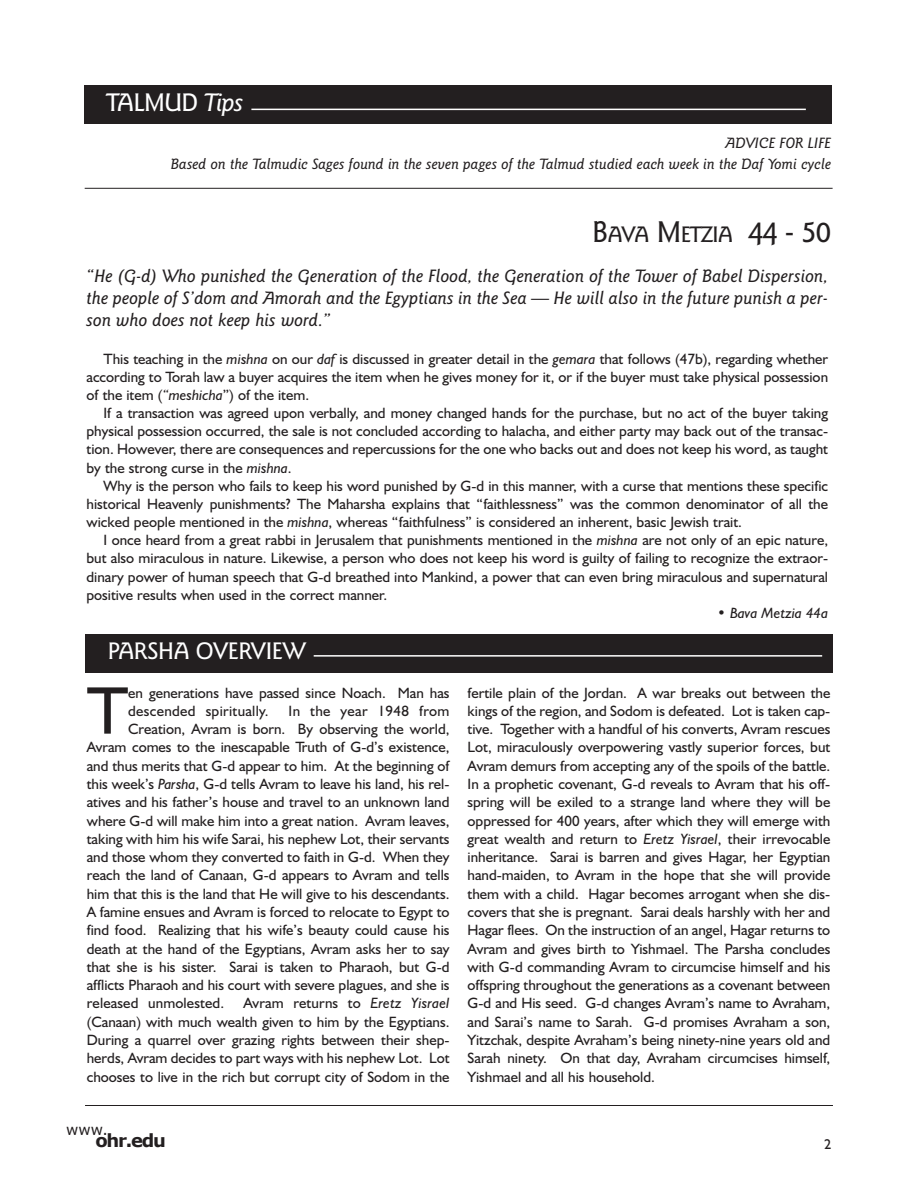
<style>
.page{position:relative;width:918px;height:1188px;background:#fff}
.page>*{position:absolute;margin:0;border:0;box-sizing:border-box;transform-origin:0 0}
.t1{font:67.65px "Humanist 521 BT";color:#231f20}
.t2{font:500 25.5px "Goudy Sans IT Cby BT";letter-spacing:-.04em;color:#fff}
.t3{font:500 24px "Goudy Sans IT Cby BT";letter-spacing:-.025em;color:#fff}
.t4{font:500 22.5px "Goudy Sans IT Cby BT";letter-spacing:-.035em;color:#231f20}
.t5{font:italic 500 18px/21.8px "Goudy Sans IT Cby BT";color:#231f20;text-align:justify}
.t6{font:700 18px "Verdana";letter-spacing:-.07em;color:#231f20}
.t7{font:15px/18.3px "Humanist 521 BT";color:#231f20;text-align:justify}
.t8{font:italic 500 15px/21px "Goudy Sans IT Cby BT";color:#231f20;text-align:right}
.t9{font:15px "Humanist 521 BT";letter-spacing:.02em;color:#231f20}
.t10{font:italic 15px "Humanist 521 BT";color:#231f20}
.t11{font:15px "Verdana";color:#231f20}
.t12{font:14.25px "Humanist 521 BT";color:#231f20}
.s1{font-style:italic}
.s2{font-size:30px}
</style>
<div class="page">
<hr style="left:85px;top:1105px;width:748px;height:1px;background:#231f20">
<div style="left:84px;top:85px;width:748px;height:38px;background:#231f20"></div>
<hr style="left:251px;top:109px;width:555px;height:1px;background:#fff">
<hr style="left:85px;top:188px;width:748px;height:1px;background:#231f20">
<div style="left:85px;top:634px;width:748px;height:38px;background:#231f20"></div>
<hr style="left:314px;top:655px;width:508px;height:2px;background:#fff">
<h2 class="t2" style="left:106px;top:87px;width:139px">TALMUD <span class="s1">Tips</span></h2>
<p class="t8" style="left:171px;top:132px;width:662px">ADVICE FOR LIFE<br>Based on the Talmudic Sages found in the seven pages of the Talmud studied each week in the Daf Yomi cycle</p>
<h3 class="t4" style="left:592px;top:221px;width:241px"><span class="s2">B</span>AVA <span class="s2">M</span>ETZIA <span class="s2">44 - 50</span></h3>
<p class="t5" style="left:87px;top:265px;width:743px">“He (G-d) Who punished the Generation of the Flood, the Generation of the Tower of Babel Dispersion, the people of S’dom and Amorah and the Egyptians in the Sea — He will also in the future punish a per&shy;son who does not keep his word.”</p>
<p class="t7" style="left:87px;top:349px;width:743px;text-indent:17px">This teaching in the <span class="s1">mishna</span> on our <span class="s1">daf</span> is discussed in greater detail in the <span class="s1">gemara</span> that follows (47b), regarding whether according to Torah law a buyer acquires the item when he gives money for it, or if the buyer must take physical possession of the item (<span class="s1">“meshicha</span>”) of the item.</p>
<p class="t7" style="left:87px;top:404px;width:743px;text-indent:17px">If a transaction was agreed upon verbally, and money changed hands for the purchase, but no act of the buyer taking physical possession occurred, the sale is not concluded according to halacha, and either party may back out of the transac&shy;tion. However, there are consequences and repercussions for the one who backs out and does not keep his word, as taught by the strong curse in the <span class="s1">mishna</span>.</p>
<p class="t7" style="left:87px;top:476px;width:743px;text-indent:17px">Why is the person who fails to keep his word punished by G-d in this manner, with a curse that mentions these specific historical Heavenly punishments? The Maharsha explains that “faithlessness” was the common denominator of all the wicked people mentioned in the <span class="s1">mishna</span>, whereas “faithfulness” is considered an inherent, basic Jewish trait.</p>
<p class="t7" style="left:87px;top:531px;width:743px;text-indent:17px">I once heard from a great rabbi in Jerusalem that punishments mentioned in the <span class="s1">mishna</span> are not only of an epic nature, but also miraculous in nature. Likewise, a person who does not keep his word is guilty of failing to recognize the extraor&shy;dinary power of human speech that G-d breathed into Mankind, a power that can even bring miraculous and supernatural positive results when used in the correct manner.</p>
<p class="t10" style="left:717px;top:604px;width:113px">• Bava Metzia 44a</p>
<h3 class="t3" style="left:108px;top:637px;width:200px">PARSHA OVERVIEW</h3>
<h1 class="t1" style="left:87px;top:671px;width:43px">T</h1>
<p class="t7" style="left:128px;top:683px;width:323px">en generations have passed since Noach. Man has descended spiritually.</p>
<p class="t7" style="left:468px;top:683px;width:364px">fertile plain of the Jordan. A war breaks out between the kings of the region, and Sodom is defeated. Lot is taken cap&shy;tive. Together with a handful of his converts, Avram rescues Lot, miraculously overpowering vastly superior forces, but Avram demurs from accepting any of the spoils of the battle.<br>In a prophetic covenant, G-d reveals to Avram that his off&shy;spring will be exiled to a strange land where they will be oppressed for 400 years, after which they will emerge with great wealth and return to <span class="s1">Eretz Yisrael</span>, their irrevocable inheritance. Sarai is barren and gives Hagar, her Egyptian hand-maiden, to Avram in the hope that she will provide them with a child. Hagar becomes arrogant when she dis&shy;covers that she is pregnant. Sarai deals harshly with her and Hagar flees. On the instruction of an angel, Hagar returns to Avram and gives birth to Yishmael. The Parsha concludes with G-d commanding Avram to circumcise himself and his offspring throughout the generations as a covenant between G-d and His seed. G-d changes Avram’s name to Avraham, and Sarai’s name to Sarah. G-d promises Avraham a son, Yitzchak, despite Avraham’s being ninety-nine years old and Sarah ninety. On that day, Avraham circumcises himself, Yishmael and all his household.</p>
<p class="t9" style="left:289px;top:702px;width:162px">In the year 1948 from</p>
<p class="t7" style="left:128px;top:720px;width:323px">Creation, Avram is born. By observing the world,</p>
<p class="t7" style="left:87px;top:738px;width:364px">Avram comes to the inescapable Truth of G-d’s existence,</p>
<p class="t7" style="left:87px;top:756px;width:364px">and thus merits that G-d appear to him. At the beginning of</p>
<p class="t7" style="left:87px;top:775px;width:364px">this week’s <span class="s1">Parsha</span>, G-d tells Avram to leave his land, his rel-</p>
<p class="t7" style="left:87px;top:793px;width:364px">atives and his father’s house and travel to an unknown land</p>
<p class="t7" style="left:87px;top:811px;width:364px">where G-d will make him into a great nation. Avram leaves,</p>
<p class="t7" style="left:87px;top:830px;width:364px">taking with him his wife Sarai, his nephew Lot, their servants</p>
<p class="t7" style="left:87px;top:848px;width:364px">and those whom they converted to faith in G-d. When they</p>
<p class="t7" style="left:87px;top:866px;width:364px">reach the land of Canaan, G-d appears to Avram and tells</p>
<p class="t7" style="left:87px;top:884px;width:364px">him that this is the land that He will give to his descendants.</p>
<p class="t7" style="left:87px;top:903px;width:364px">A famine ensues and Avram is forced to relocate to Egypt to</p>
<p class="t7" style="left:87px;top:921px;width:364px">find food. Realizing that his wife’s beauty could cause his</p>
<p class="t7" style="left:87px;top:939px;width:364px">death at the hand of the Egyptians, Avram asks her to say</p>
<p class="t7" style="left:87px;top:958px;width:364px">that she is his sister. Sarai is taken to Pharaoh, but G-d</p>
<p class="t7" style="left:87px;top:976px;width:364px">afflicts Pharaoh and his court with severe plagues, and she is</p>
<p class="t7" style="left:87px;top:994px;width:139px">released unmolested.</p>
<p class="t7" style="left:87px;top:994px;width:364px;text-indent:157px">Avram returns to <span class="s1">Eretz Yisrael </span>(Canaan) with much wealth given to him by the Egyptians.<br>During a quarrel over grazing rights between their shep&shy;herds, Avram decides to part ways with his nephew Lot. Lot chooses to live in the rich but corrupt city of Sodom in the</p>
<p class="t11" style="left:66px;top:1120px;width:43px">www.</p>
<p class="t6" style="left:96px;top:1129px;width:72px">ohr.edu</p>
<p class="t12" style="left:824px;top:1136px;width:9px">2</p>
</div>
